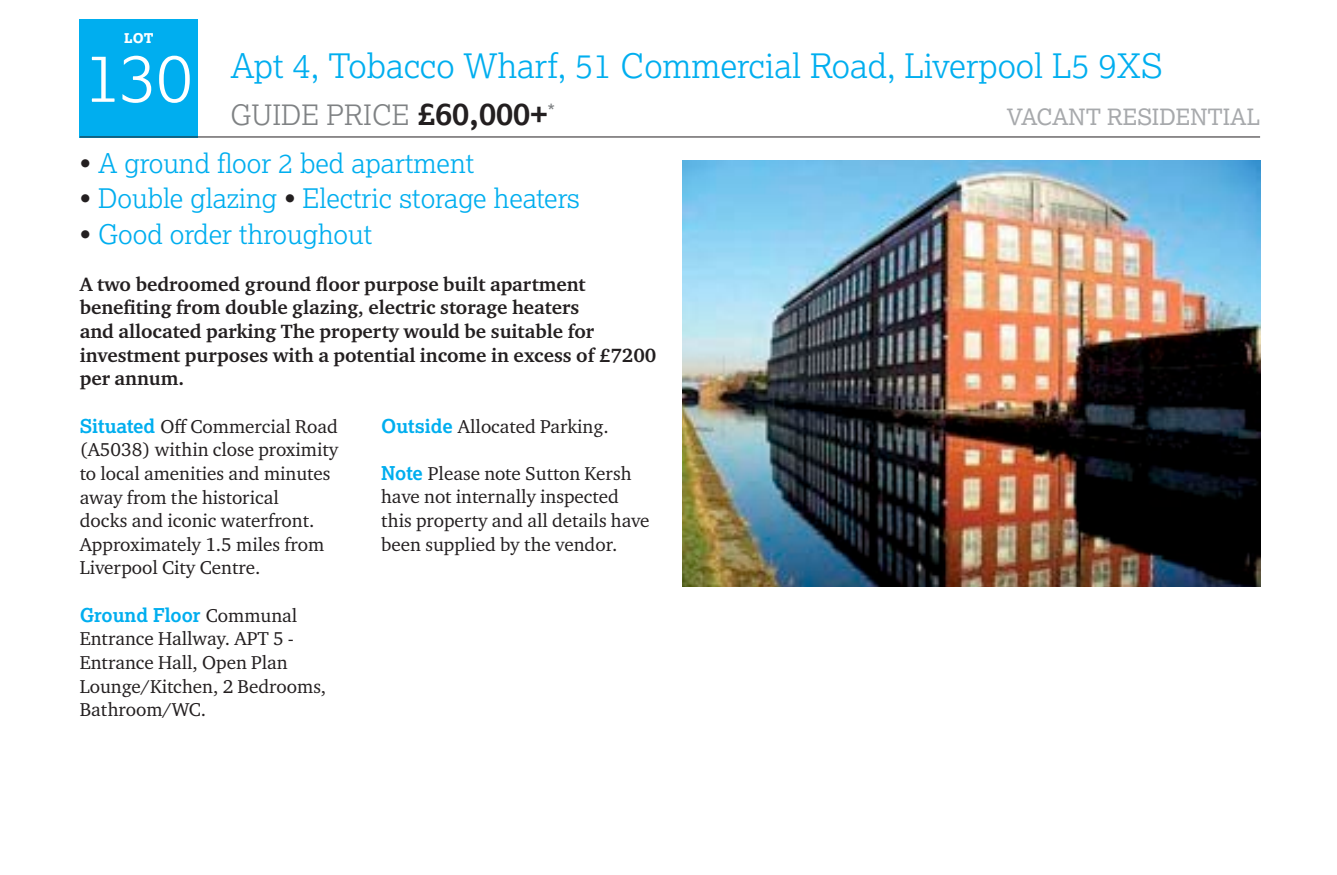
<style>
.page{position:relative;width:1337px;height:875px;background:#fff}
.page>*{position:absolute;margin:0;border:0;box-sizing:border-box;transform-origin:0 0}
.t1{font:300 67.5px "Lexia";color:#fff}
.t2{font:300 33.75px "Lexia";color:#00aeef}
.t3{font:300 28.12px "Lexia";color:#7f8284}
.t4{font:300 27px "Lexia";color:#00aeef}
.t5{font:22.5px "Lexia";color:#a7a9ac}
.t6{font:20.25px "Lexia";color:#7f8284}
.t7{font:700 19.8px/23.6px "Charter ITC Pro";color:#231f20}
.t8{font:19.12px/23.6px "Charter ITC Pro";color:#231f20}
.t9{font:700 19.12px "Lexia";color:#00aeef}
.t10{font:800 13.5px "Lexia";color:#fff}
.s1{font-weight:700;font-size:31.5px;color:#231f20}
.s2{color:#231f20}
.s3{font-family:"Lexia";font-weight:700;color:#00aeef}
.s4{font-family:"Charter ITC Pro";font-weight:400;color:#231f20}
</style>
<div class="page">
<div style="left:80px;top:19px;width:118px;height:118px;background:#00aeef"></div>
<hr style="left:80px;top:137px;width:1180px;height:1px;background:#231f20">
<img style="left:682px;top:161px;width:578px;height:425px">
<p class="t10" style="left:124px;top:29px;width:31px">LOT</p>
<h1 class="t1" style="left:85px;top:35px;width:109px">130</h1>
<h2 class="t2" style="left:230px;top:45px;width:933px">Apt 4, Tobacco Wharf, 51 Commercial Road, Liverpool L5 9XS</h2>
<h3 class="t3" style="left:230px;top:97px;width:318px">GUIDE PRICE <span class="s1">£60,000+</span></h3>
<p class="t5" style="left:1006px;top:103px;width:255px">VACANT RESIDENTIAL</p>
<p class="t6" style="left:547px;top:99px;width:9px">*</p>
<h3 class="t4" style="left:80px;top:146px;width:396px"><span class="s2">•</span> A ground floor 2 bed apartment</h3>
<h3 class="t4" style="left:80px;top:181px;width:502px"><span class="s2">•</span> Double glazing <span class="s2">•</span> Electric storage heaters</h3>
<h3 class="t4" style="left:80px;top:217px;width:294px"><span class="s2">•</span> Good order throughout</h3>
<p class="t7" style="left:80px;top:272px;width:578px">A two bedroomed ground floor purpose built apartment benefiting from double glazing, electric storage heaters<br>and allocated parking The property would be suitable for investment purposes with a potential income in excess of £7200 per annum.</p>
<p class="t8" style="left:80px;top:414px;width:260px"><span class="s3">Situated</span> Off Commercial Road (A5038) within close proximity to local amenities and minutes away from the historical<br>docks and iconic waterfront.<br>Approximately 1.5 miles from<br>Liverpool City Centre.</p>
<p class="t9" style="left:80px;top:603px;width:219px">Ground Floor <span class="s4">Communal</span></p>
<p class="t8" style="left:80px;top:626px;width:248px">Entrance Hallway. APT 5 -<br>Entrance Hall, Open Plan<br>Lounge/Kitchen, 2 Bedrooms,<br>Bathroom/WC.</p>
<p class="t8" style="left:381px;top:414px;width:229px"><span class="s3">Outside</span> Allocated Parking.</p>
<p class="t8" style="left:381px;top:461px;width:270px"><span class="s3">Note</span> Please note Sutton Kersh have not internally inspected this property and all details have been supplied by the vendor.</p>
</div>
